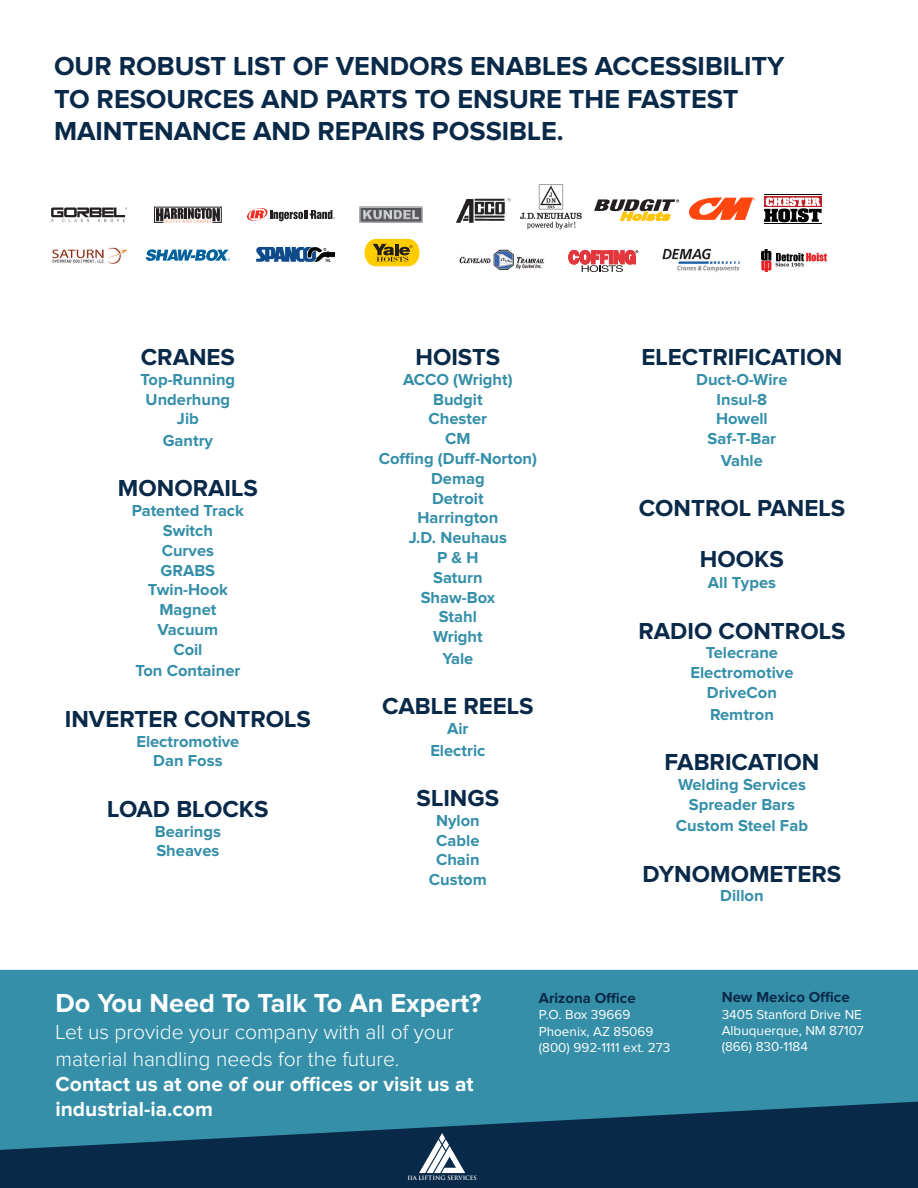
<style>
.page{position:relative;width:918px;height:1188px;background:#fff}
.page>*{position:absolute;margin:0;border:0;box-sizing:border-box;transform-origin:0 0}
.t1{font:700 27px/32.4px "Proxima Nova";color:#092949}
.t2{font:700 27px "Proxima Nova";color:#fff}
.t3{font:700 24px "Proxima Nova";color:#092949}
.t4{font:300 21px/27px "Proxima Nova";color:#fff}
.t5{font:700 21px/25.2px "Proxima Nova";color:#fff}
.t6{font:700 16.5px "Proxima Nova";color:#358fa9}
.t7{font:700 15px "Proxima Nova";color:#092949}
.t8{font:13.5px "Proxima Nova";color:#fff}
.t9{font:600 5.85px "Trajan Pro 3";letter-spacing:-.005em;color:#fff}
</style>
<div class="page">
<div style="left:0;top:970px;width:918px;height:132px;background:#358fa9"></div>
<svg style="left:0;top:1102px;width:918px;height:86px;fill:#092949"></svg>
<svg style="left:419px;top:1133px;width:46px;height:40px"></svg>
<svg style="left:594px;top:199px;width:85px;height:22px"></svg>
<hr style="left:764px;top:194px;width:57px;height:1px;background:#040503">
<hr style="left:764px;top:223px;width:58px;height:1px;background:#040503">
<div style="left:764px;top:196px;width:57px;height:11px;background:#bf2025"></div>
<svg style="left:764px;top:197px;width:58px;height:26px"></svg>
<img style="left:460px;top:250px;width:85px;height:20px">
<svg style="left:689px;top:198px;width:66px;height:22px"></svg>
<svg style="left:569px;top:250px;width:69px;height:22px"></svg>
<img style="left:662px;top:248px;width:78px;height:24px">
<img style="left:456px;top:198px;width:55px;height:25px">
<img style="left:761px;top:250px;width:66px;height:22px">
<img style="left:520px;top:184px;width:62px;height:46px">
<img style="left:51px;top:207px;width:76px;height:15px">
<svg style="left:154px;top:207px;width:68px;height:16px"></svg>
<img style="left:360px;top:207px;width:62px;height:16px">
<img style="left:52px;top:247px;width:75px;height:17px">
<svg style="left:146px;top:249px;width:84px;height:12px"></svg>
<svg style="left:365px;top:239px;width:55px;height:27px"></svg>
<svg style="left:247px;top:208px;width:88px;height:14px"></svg>
<img style="left:256px;top:246px;width:80px;height:16px">
<p class="t1" style="left:54px;top:51px;width:732px">OUR ROBUST LIST OF VENDORS ENABLES ACCESSIBILITY<br>TO RESOURCES AND PARTS TO ENSURE THE FASTEST<br>MAINTENANCE AND REPAIRS POSSIBLE.</p>
<p class="t3" style="left:141px;top:346px;width:96px">CRANES</p>
<p class="t6" style="left:141px;top:372px;width:96px">Top-Running</p>
<p class="t6" style="left:146px;top:392px;width:86px">Underhung</p>
<p class="t6" style="left:177px;top:411px;width:23px">Jib</p>
<p class="t6" style="left:163px;top:433px;width:52px">Gantry</p>
<p class="t3" style="left:118px;top:478px;width:141px">MONORAILS</p>
<p class="t6" style="left:132px;top:503px;width:114px">Patented Track</p>
<p class="t6" style="left:163px;top:523px;width:52px">Switch</p>
<p class="t6" style="left:162px;top:543px;width:54px">Curves</p>
<p class="t6" style="left:161px;top:563px;width:56px">GRABS</p>
<p class="t6" style="left:148px;top:582px;width:82px">Twin-Hook</p>
<p class="t6" style="left:159px;top:602px;width:58px">Magnet</p>
<p class="t6" style="left:158px;top:622px;width:62px">Vacuum</p>
<p class="t6" style="left:173px;top:642px;width:31px">Coil</p>
<p class="t6" style="left:135px;top:663px;width:106px">Ton Container</p>
<p class="t3" style="left:65px;top:708px;width:248px">INVERTER CONTROLS</p>
<p class="t6" style="left:136px;top:734px;width:105px">Electromotive</p>
<p class="t6" style="left:153px;top:753px;width:71px">Dan Foss</p>
<p class="t3" style="left:107px;top:798px;width:163px">LOAD BLOCKS</p>
<p class="t6" style="left:155px;top:824px;width:68px">Bearings</p>
<p class="t6" style="left:156px;top:843px;width:65px">Sheaves</p>
<p class="t3" style="left:415px;top:346px;width:86px">HOISTS</p>
<p class="t6" style="left:403px;top:372px;width:111px">ACCO (Wright)</p>
<p class="t6" style="left:433px;top:392px;width:51px">Budgit</p>
<p class="t6" style="left:429px;top:411px;width:60px">Chester</p>
<p class="t6" style="left:445px;top:431px;width:27px">CM</p>
<p class="t6" style="left:379px;top:451px;width:160px">Coffing (Duff-Norton)</p>
<p class="t6" style="left:431px;top:471px;width:55px">Demag</p>
<p class="t6" style="left:432px;top:491px;width:53px">Detroit</p>
<p class="t6" style="left:417px;top:510px;width:82px">Harrington</p>
<p class="t6" style="left:409px;top:530px;width:100px">J.D. Neuhaus</p>
<p class="t6" style="left:437px;top:550px;width:43px">P &amp; H</p>
<p class="t6" style="left:433px;top:570px;width:51px">Saturn</p>
<p class="t6" style="left:421px;top:590px;width:76px">Shaw-Box</p>
<p class="t6" style="left:439px;top:609px;width:39px">Stahl</p>
<p class="t6" style="left:433px;top:629px;width:51px">Wright</p>
<p class="t6" style="left:442px;top:651px;width:33px">Yale</p>
<p class="t3" style="left:382px;top:695px;width:153px">CABLE REELS</p>
<p class="t6" style="left:447px;top:721px;width:23px">Air</p>
<p class="t6" style="left:430px;top:743px;width:57px">Electric</p>
<p class="t3" style="left:417px;top:787px;width:84px">SLINGS</p>
<p class="t6" style="left:436px;top:813px;width:45px">Nylon</p>
<p class="t6" style="left:436px;top:833px;width:45px">Cable</p>
<p class="t6" style="left:436px;top:852px;width:45px">Chain</p>
<p class="t6" style="left:429px;top:872px;width:59px">Custom</p>
<p class="t3" style="left:642px;top:346px;width:202px">ELECTRIFICATION</p>
<p class="t6" style="left:696px;top:372px;width:93px">Duct-O-Wire</p>
<p class="t6" style="left:717px;top:392px;width:52px">Insul-8</p>
<p class="t6" style="left:716px;top:411px;width:53px">Howell</p>
<p class="t6" style="left:708px;top:431px;width:70px">Saf-T-Bar</p>
<p class="t6" style="left:721px;top:453px;width:44px">Vahle</p>
<p class="t3" style="left:639px;top:497px;width:208px">CONTROL PANELS</p>
<p class="t3" style="left:700px;top:548px;width:85px">HOOKS</p>
<p class="t6" style="left:708px;top:575px;width:70px">All Types</p>
<p class="t3" style="left:638px;top:620px;width:209px">RADIO CONTROLS</p>
<p class="t6" style="left:706px;top:645px;width:74px">Telecrane</p>
<p class="t6" style="left:690px;top:665px;width:105px">Electromotive</p>
<p class="t6" style="left:707px;top:685px;width:71px">DriveCon</p>
<p class="t6" style="left:710px;top:707px;width:65px">Remtron</p>
<p class="t3" style="left:665px;top:751px;width:156px">FABRICATION</p>
<p class="t6" style="left:678px;top:777px;width:129px">Welding Services</p>
<p class="t6" style="left:689px;top:797px;width:108px">Spreader Bars</p>
<p class="t6" style="left:676px;top:818px;width:134px">Custom Steel Fab</p>
<p class="t3" style="left:643px;top:863px;width:200px">DYNOMOMETERS</p>
<p class="t6" style="left:720px;top:888px;width:45px">Dillon</p>
<p class="t2" style="left:56px;top:991px;width:428px">Do You Need To Talk To An Expert?</p>
<p class="t4" style="left:56px;top:1019px;width:400px">Let us provide your company with all of your material handling needs for the future.</p>
<p class="t5" style="left:56px;top:1072px;width:420px">Contact us at one of our offices or visit us at industrial-ia.com</p>
<p class="t9" style="left:407px;top:1174px;width:71px">IIA LIFTING SERVICES</p>
<p class="t7" style="left:539px;top:991px;width:98px">Arizona Office</p>
<p class="t8" style="left:539px;top:1009px;width:93px">P.O. Box 39669</p>
<p class="t8" style="left:539px;top:1025px;width:116px">Phoenix, AZ 85069</p>
<p class="t8" style="left:539px;top:1041px;width:133px">(800) 992-1111 ext. 273</p>
<p class="t7" style="left:722px;top:991px;width:129px">New Mexico Office</p>
<p class="t8" style="left:722px;top:1008px;width:142px">3405 Stanford Drive NE</p>
<p class="t8" style="left:722px;top:1024px;width:144px">Albuquerque, NM 87107</p>
<p class="t8" style="left:722px;top:1040px;width:88px">(866) 830-1184</p>
</div>
